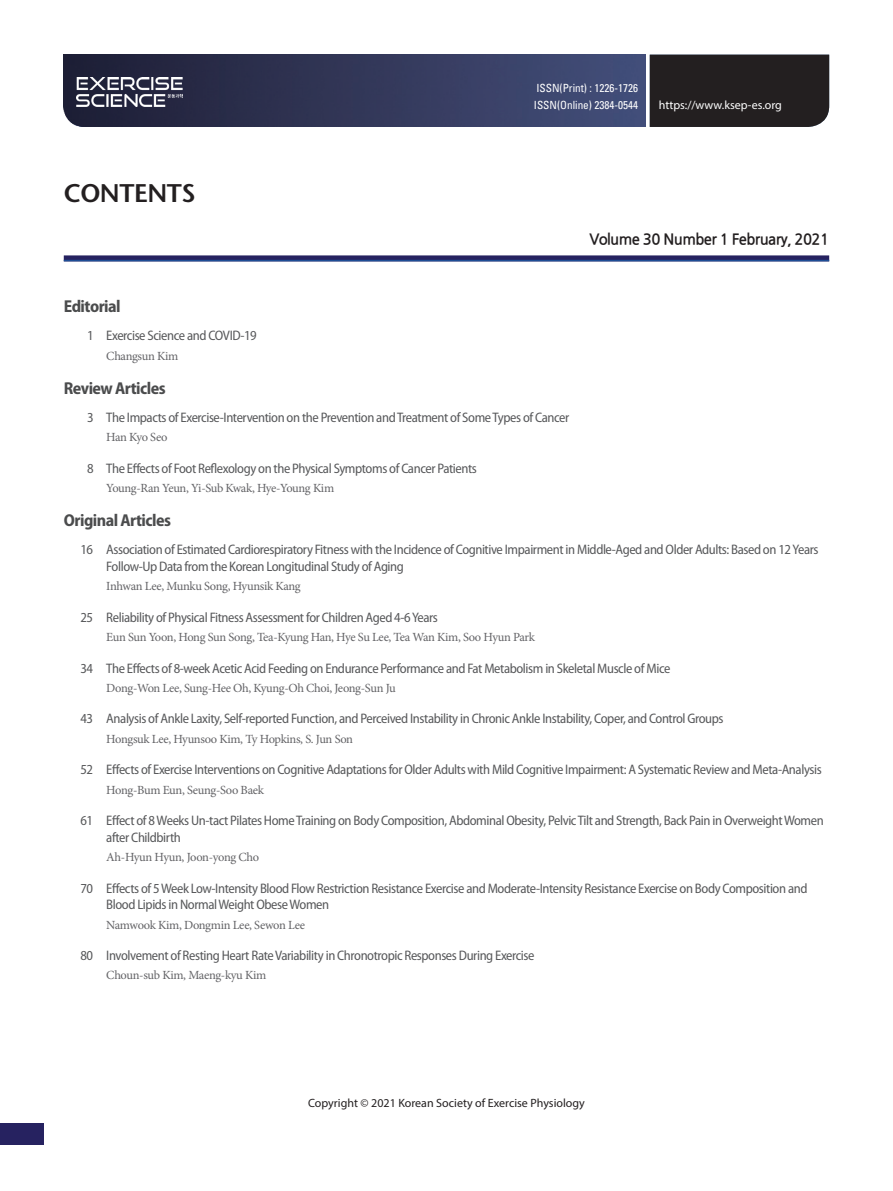
<style>
.page{position:relative;width:893px;height:1191px;background:#fff}
.page>*{position:absolute;margin:0;border:0;box-sizing:border-box;transform-origin:0 0}
.t1{font:600 25.5px "Stone Sans Std";letter-spacing:-.02em;color:#231f20}
.목차_제목_영문{font:700 semi-condensed 17.25px "Myriad Pro";letter-spacing:-.03em;color:#4b4c4d}
.초록{font:15px "Nanum Gothic OTF Bold";letter-spacing:-.04em;color:#231f20}
.목차_제목_영문-2{font:semi-condensed 13.8px/16.5px "Myriad Pro";letter-spacing:-.03em;color:#57585a}
.목차_저자_영문{font:12.45px "Minion Pro";letter-spacing:-.03em;color:#636366}
.t2{font:12px "Myriad Pro";color:#231f20}
.t3{font:12px "Myriad Pro";color:#fff}
.t4{font:condensed 11.25px "Univers LT Std";color:#fff}
</style>
<div class="page">
<div style="left:0;top:1123px;width:44px;height:21px;background:#262260"></div>
<div style="left:64px;top:255px;width:765px;height:6px;background:#262260"></div>
<hr style="left:64px;top:260px;width:765px;height:1px;background:#1e4e96">
<svg style="left:64px;top:55px;width:765px;height:72px;background:#30334d"></svg>
<img style="left:76px;top:77px;width:107px;height:30px">
<p class="t1" style="left:64px;top:178px;width:133px">CONTENTS</p>
<p class="t4" style="left:536px;top:81px;width:103px">ISSN(Print) : 1226-1726</p>
<p class="t4" style="left:534px;top:98px;width:106px">ISSN(Online) 2384-0544</p>
<p class="t3" style="left:659px;top:97px;width:125px">https://www.ksep-es.org</p>
<p class="초록" style="left:589px;top:231px;width:241px">Volume 30 Number 1 February, 2021</p>
<p class="목차_제목_영문" style="left:64px;top:297px;width:58px">Editorial</p>
<p class="목차_제목_영문-2" style="left:87px;top:327px;width:171px">1 Exercise Science and COVID-19</p>
<p class="목차_저자_영문" style="left:106px;top:347px;width:73px">Changsun Kim</p>
<p class="목차_제목_영문" style="left:64px;top:378px;width:103px">Review Articles</p>
<p class="목차_제목_영문-2" style="left:87px;top:409px;width:484px">3 The Impacts of Exercise-Intervention on the Prevention and Treatment of Some Types of Cancer</p>
<p class="목차_저자_영문" style="left:106px;top:429px;width:63px">Han Kyo Seo</p>
<p class="목차_제목_영문-2" style="left:87px;top:460px;width:391px">8 The Effects of Foot Reflexology on the Physical Symptoms of Cancer Patients</p>
<p class="목차_저자_영문" style="left:106px;top:480px;width:229px">Young-Ran Yeun, Yi-Sub Kwak, Hye-Young Kim</p>
<p class="목차_제목_영문" style="left:64px;top:511px;width:109px">Original Articles</p>
<p class="목차_제목_영문-2" style="left:106px;top:542px;width:714px;text-indent:-26px">16 Association of Estimated Cardiorespiratory Fitness with the Incidence of Cognitive Impairment in Middle-Aged and Older Adults: Based on 12 Years<br>Follow-Up Data from the Korean Longitudinal Study of Aging</p>
<p class="목차_저자_영문" style="left:106px;top:578px;width:196px">Inhwan Lee, Munku Song, Hyunsik Kang</p>
<p class="목차_제목_영문-2" style="left:80px;top:609px;width:359px">25 Reliability of Physical Fitness Assessment for Children Aged 4-6 Years</p>
<p class="목차_저자_영문" style="left:106px;top:629px;width:430px">Eun Sun Yoon, Hong Sun Song, Tea-Kyung Han, Hye Su Lee, Tea Wan Kim, Soo Hyun Park</p>
<p class="목차_제목_영문-2" style="left:80px;top:660px;width:592px">34 The Effects of 8-week Acetic Acid Feeding on Endurance Performance and Fat Metabolism in Skeletal Muscle of Mice</p>
<p class="목차_저자_영문" style="left:106px;top:680px;width:291px">Dong-Won Lee, Sung-Hee Oh, Kyung-Oh Choi, Jeong-Sun Ju</p>
<p class="목차_제목_영문-2" style="left:80px;top:711px;width:645px">43 Analysis of Ankle Laxity, Self-reported Function, and Perceived Instability in Chronic Ankle Instability, Coper, and Control Groups</p>
<p class="목차_저자_영문" style="left:106px;top:730px;width:248px">Hongsuk Lee, Hyunsoo Kim, Ty Hopkins, S. Jun Son</p>
<p class="목차_제목_영문-2" style="left:80px;top:761px;width:743px">52 Effects of Exercise Interventions on Cognitive Adaptations for Older Adults with Mild Cognitive Impairment: A Systematic Review and Meta-Analysis</p>
<p class="목차_저자_영문" style="left:106px;top:781px;width:159px">Hong-Bum Eun, Seung-Soo Baek</p>
<p class="목차_제목_영문-2" style="left:106px;top:812px;width:719px;text-indent:-26px">61 Effect of 8 Weeks Un-tact Pilates Home Training on Body Composition, Abdominal Obesity, Pelvic Tilt and Strength, Back Pain in Overweight Women after Childbirth</p>
<p class="목차_저자_영문" style="left:106px;top:849px;width:154px">Ah-Hyun Hyun, Joon-yong Cho</p>
<p class="목차_제목_영문-2" style="left:106px;top:880px;width:703px;text-indent:-26px">70 Effects of 5 Week Low-Intensity Blood Flow Restriction Resistance Exercise and Moderate-Intensity Resistance Exercise on Body Composition and<br>Blood Lipids in Normal Weight Obese Women</p>
<p class="목차_저자_영문" style="left:106px;top:916px;width:200px">Namwook Kim, Dongmin Lee, Sewon Lee</p>
<p class="목차_제목_영문-2" style="left:80px;top:947px;width:456px">80 Involvement of Resting Heart Rate Variability in Chronotropic Responses During Exercise</p>
<p class="목차_저자_영문" style="left:106px;top:967px;width:162px">Choun-sub Kim, Maeng-kyu Kim</p>
<p class="t2" style="left:308px;top:1095px;width:278px">Copyright © 2021 Korean Society of Exercise Physiology</p>
</div>
